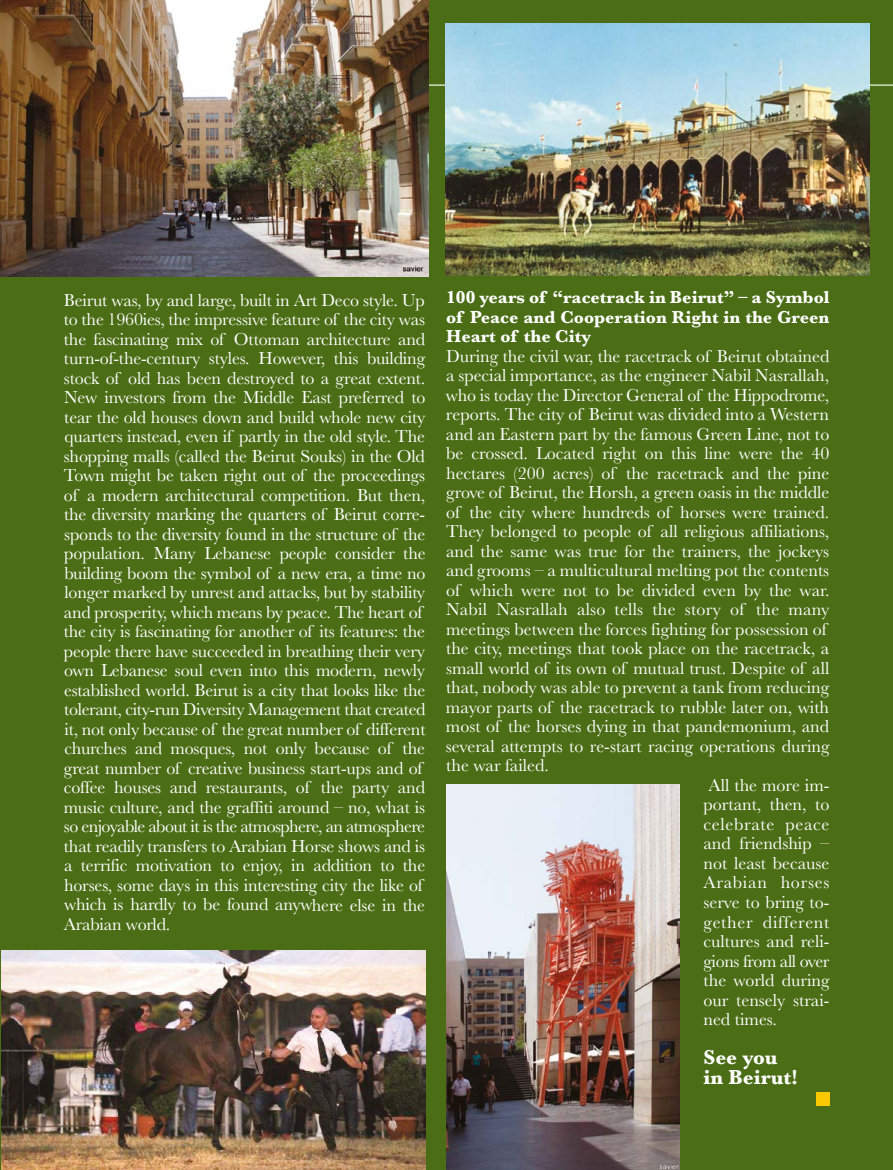
<style>
.page{position:relative;width:893px;height:1170px;background:#fff}
.page>*{position:absolute;margin:0;border:0;box-sizing:border-box;transform-origin:0 0}
.t1{font:700 21px/19.5px "Baskerville";color:#fff}
.t2{font:18px/19.5px "Baskerville";letter-spacing:-.01em;color:#fff}
.t3{font:700 18px/19.5px "Baskerville";color:#fff;text-align:justify}
.t4{font:18px "Baskerville";letter-spacing:.04em;color:#fff}
.t5{font:18px "Baskerville";letter-spacing:.01em;color:#fff}
</style>
<div class="page">
<div style="left:0;top:0;width:893px;height:1169px;background:#4a6d15"></div>
<hr style="left:0;top:84px;width:893px;height:2px;background:#fff">
<img style="left:445px;top:24px;width:425px;height:252px">
<img style="left:1px;top:950px;width:424px;height:219px">
<img style="left:0;top:0;width:429px;height:276px">
<img style="left:446px;top:784px;width:233px;height:385px">
<div style="left:816px;top:1091px;width:13px;height:14px;background:#f9c800"></div>
<p class="t2" style="left:64px;top:290px;width:363px">Beirut was, by and large, built in art Deco style. Up to the 1960ies, the impressive feature of the city was the fascinating mix of ottoman architecture and turn-of-the-century styles. However, this building stock of old has been destroyed to a great extent. new investors from the Middle east preferred to tear the old houses down and build whole new city quarters instead, even if partly in the old style. The shopping malls (called the Beirut Souks) in the old Town might be taken right out of the proceedings of a modern architectural competition. But then, the diversity marking the quarters of Beirut corre&shy;sponds to the diversity found in the structure of the population. Many Lebanese people consider the building boom the symbol of a new era, a time no longer marked by unrest and attacks, but by stability and prosperity, which means by peace. The heart of the city is fascinating for another of its features: the people there have succeeded in breathing their very own Lebanese soul even into this modern, newly established world. Beirut is a city that looks like the tolerant, city-run Diversity Management that created it, not only because of the great number of different churches and mosques, not only because of the great number of creative business start-ups and of coffee houses and restaurants, of the party and music culture, and the graffiti around – no, what is so enjoyable about it is the atmosphere, an atmosphere that readily transfers to arabian Horse shows and is a terrific motivation to enjoy, in addition to the horses, some days in this interesting city the like of which is hardly to be found anywhere else in the arabian world.</p>
<p class="t3" style="left:446px;top:288px;width:385px">100 years of “racetrack in Beirut” – a Symbol of Peace and Cooperation Right in the Green Heart of the City</p>
<p class="t2" style="left:446px;top:346px;width:385px">During the civil war, the racetrack of Beirut obtained</p>
<p class="t2" style="left:446px;top:366px;width:385px">a special importance, as the engineer nabil nasrallah,</p>
<p class="t2" style="left:446px;top:385px;width:385px">who is today the Director General of the Hippodrome,</p>
<p class="t2" style="left:446px;top:405px;width:385px">reports. The city of Beirut was divided into a Western</p>
<p class="t2" style="left:446px;top:424px;width:385px">and an eastern part by the famous Green Line, not to</p>
<p class="t2" style="left:446px;top:444px;width:385px">be crossed. Located right on this line were the 40</p>
<p class="t2" style="left:446px;top:463px;width:385px">hectares (200 acres) of the racetrack and the pine</p>
<p class="t2" style="left:446px;top:483px;width:385px">grove of Beirut, the Horsh, a green oasis in the middle</p>
<p class="t2" style="left:446px;top:502px;width:385px">of the city where hundreds of horses were trained.</p>
<p class="t2" style="left:446px;top:522px;width:385px">They belonged to people of all religious affiliations,</p>
<p class="t2" style="left:446px;top:541px;width:385px">and the same was true for the trainers, the jockeys</p>
<p class="t2" style="left:446px;top:561px;width:385px">and grooms – a multicultural melting pot the contents</p>
<p class="t2" style="left:446px;top:580px;width:385px">of which were not to be divided even by the war.</p>
<p class="t5" style="left:446px;top:598px;width:385px">nabil nasrallah also tells the story of the many</p>
<p class="t2" style="left:446px;top:619px;width:382px">meetings between the forces fighting for possession of</p>
<p class="t2" style="left:446px;top:639px;width:385px">the city, meetings that took place on the racetrack, a</p>
<p class="t2" style="left:446px;top:658px;width:385px">small world of its own of mutual trust. Despite of all</p>
<p class="t2" style="left:446px;top:678px;width:385px">that, nobody was able to prevent a tank from reducing</p>
<p class="t2" style="left:446px;top:697px;width:385px">mayor parts of the racetrack to rubble later on, with</p>
<p class="t2" style="left:446px;top:717px;width:385px">most of the horses dying in that pandemonium, and</p>
<p class="t2" style="left:446px;top:736px;width:385px">several attempts to re-start racing operations during</p>
<p class="t2" style="left:446px;top:756px;width:104px">the war failed.</p>
<p class="t2" style="left:709px;top:775px;width:122px">all the more im-</p>
<p class="t2" style="left:703px;top:795px;width:127px">portant, then, to</p>
<p class="t4" style="left:703px;top:812px;width:127px">celebrate peace</p>
<p class="t2" style="left:703px;top:834px;width:127px">and friendship –</p>
<p class="t2" style="left:703px;top:853px;width:127px">not least because</p>
<p class="t4" style="left:703px;top:871px;width:127px">arabian horses</p>
<p class="t2" style="left:703px;top:892px;width:127px">serve to bring to-</p>
<p class="t4" style="left:703px;top:910px;width:127px">gether different</p>
<p class="t2" style="left:703px;top:931px;width:127px">cultures and reli-</p>
<p class="t2" style="left:703px;top:951px;width:127px">gions from all over</p>
<p class="t2" style="left:703px;top:970px;width:127px">the world during</p>
<p class="t2" style="left:703px;top:990px;width:127px">our tensely strai-</p>
<p class="t2" style="left:703px;top:1009px;width:75px">ned times.</p>
<p class="t1" style="left:703px;top:1047px;width:96px">See you in Beirut!</p>
</div>
